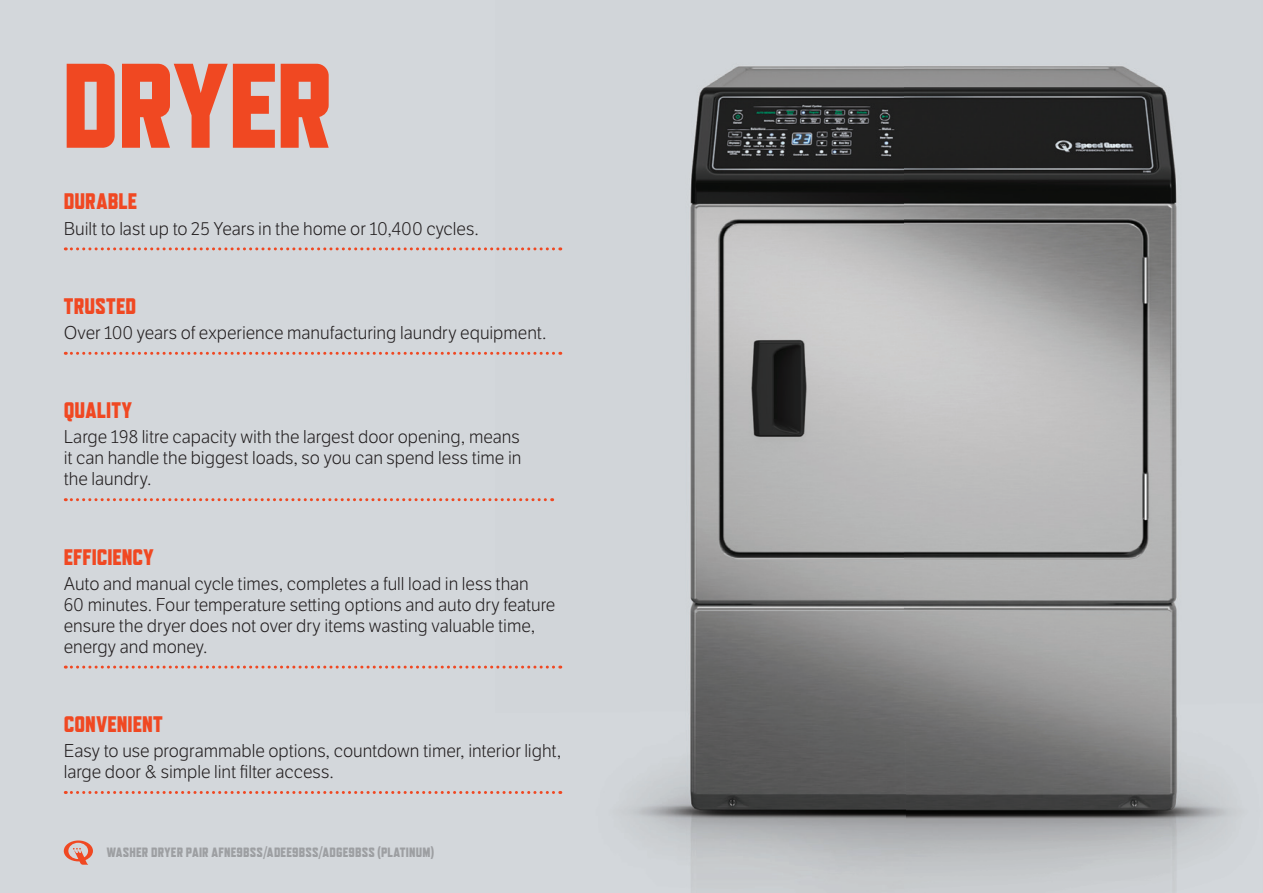
<style>
.page{position:relative;width:1263px;height:893px;background:#d3d7db}
.page>*{position:absolute;margin:0;border:0;box-sizing:border-box;transform-origin:0 0}
.t1{font:800 120px "Refrigerator Deluxe";letter-spacing:-.005em;color:#f04822}
.t2{font:800 22.5px "Refrigerator Deluxe";letter-spacing:.01em;color:#f04822}
.t3{font:300 18px/21px "LFT Etica";color:#231f20}
.t4{font:800 13.5px "Refrigerator Deluxe";letter-spacing:.015em;color:#9d9fa2}
</style>
<div class="page">
<svg style="left:64px;top:840px;width:29px;height:25px"></svg>
<img style="left:496px;top:66px;width:740px;height:827px">
<svg style="left:65px;top:247px;width:496px;height:3px"></svg>
<svg style="left:65px;top:352px;width:496px;height:3px"></svg>
<svg style="left:65px;top:498px;width:488px;height:3px"></svg>
<svg style="left:65px;top:666px;width:496px;height:3px"></svg>
<svg style="left:65px;top:791px;width:496px;height:3px"></svg>
<h1 class="t1" style="left:62px;top:35px;width:273px">DRYER</h1>
<p class="t2" style="left:64px;top:188px;width:75px">DURABLE</p>
<p class="t3" style="left:64px;top:218px;width:416px">Built to last up to 25 Years in the home or 10,400 cycles.</p>
<p class="t2" style="left:64px;top:293px;width:74px">TRUSTED</p>
<p class="t3" style="left:64px;top:323px;width:484px">Over 100 years of experience manufacturing laundry equipment.</p>
<p class="t2" style="left:64px;top:397px;width:70px">QUALITY</p>
<p class="t3" style="left:64px;top:427px;width:459px;text-align:justify">Large 198 litre capacity with the largest door opening, means it can handle the biggest loads, so you can spend less time in the laundry.</p>
<p class="t2" style="left:64px;top:543px;width:91px">EFFICIENCY</p>
<p class="t3" style="left:64px;top:574px;width:493px">Auto and manual cycle times, completes a full load in less than<br>60 minutes. Four temperature setting options and auto dry feature ensure the dryer does not over dry items wasting valuable time, energy and money.</p>
<p class="t2" style="left:64px;top:711px;width:100px">CONVENIENT</p>
<p class="t3" style="left:64px;top:741px;width:499px">Easy to use programmable options, countdown timer, interior light, large door &amp; simple lint filter access.</p>
<p class="t4" style="left:107px;top:844px;width:329px">WASHER DRYER PAIR AFNE9BSS/ADEE9BSS/ADGE9BSS (PLATINUM)</p>
</div>
